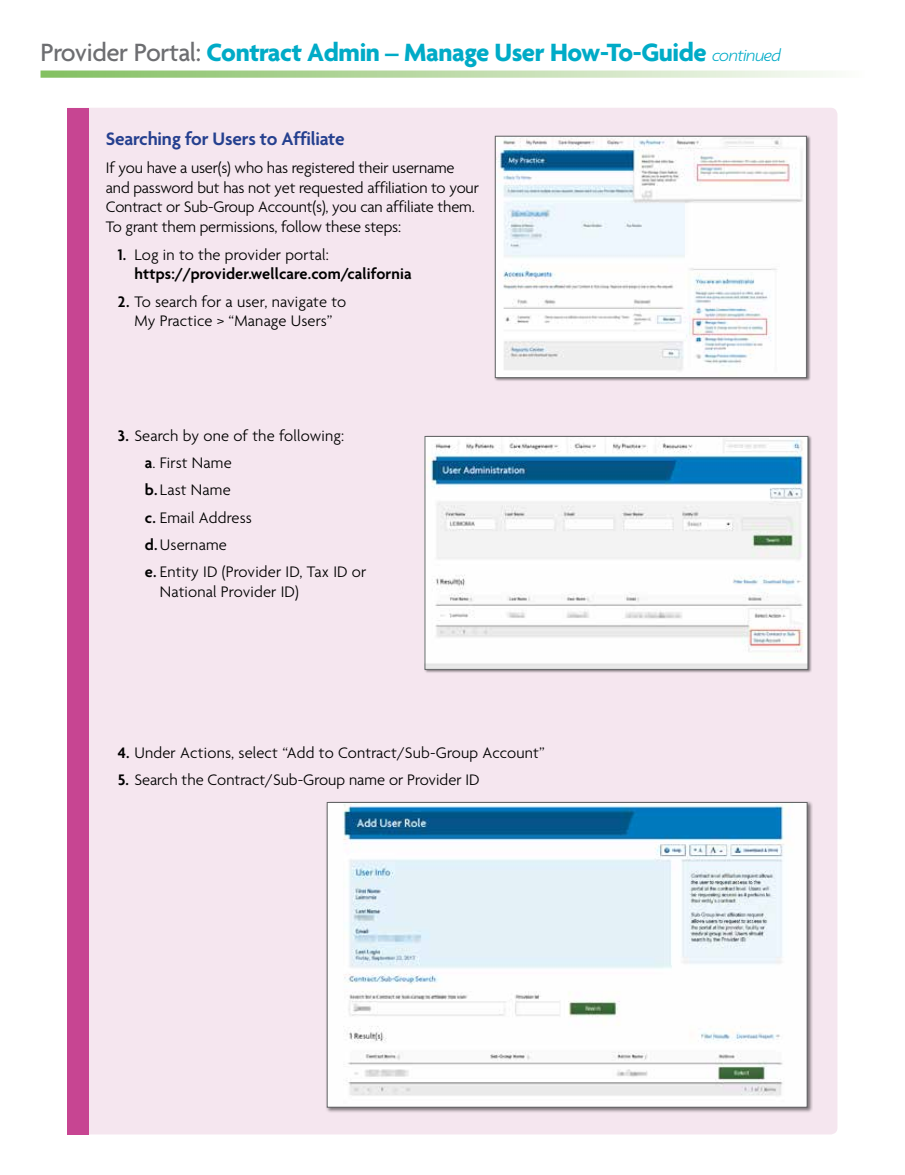
<style>
.page{position:relative;width:905px;height:1175px;background:#fff}
.page>*{position:absolute;margin:0;border:0;box-sizing:border-box;transform-origin:0 0}
.t1{font:700 27px "Agenda";letter-spacing:-.015em;color:#00abc7}
.t2{font:600 19.5px "Agenda";letter-spacing:-.01em;color:#25408f}
.t3{font:300 16.5px/27.3px "Agenda";letter-spacing:-.005em;color:#000}
.t4{font:600 16.5px/19.8px "Agenda";letter-spacing:.01em;color:#000}
.s1{font-weight:500;color:#6d6e71}
.s2{font-weight:300;font-style:italic;font-size:18px}
.s3{font-weight:300}
.s4{font-weight:600}
</style>
<div class="page">
<svg style="left:40px;top:70px;width:793px;height:8px;background:#c2deb1"></svg>
<div style="left:89px;top:108px;width:748px;height:1026px;background:#f5e6ef"></div>
<div style="left:68px;top:108px;width:21px;height:1026px;background:#c74592"></div>
<div style="left:494px;top:135px;width:316px;height:246px;background:#000;opacity:.5"></div>
<img style="left:497px;top:138px;width:307px;height:238px">
<div style="left:495px;top:136px;width:311px;height:242px;border:1px solid #636466"></div>
<div style="left:424px;top:435px;width:388px;height:238px;background:#000;opacity:.5"></div>
<img style="left:426px;top:438px;width:380px;height:229px">
<div style="left:424px;top:436px;width:384px;height:233px;border:1px solid #636466"></div>
<div style="left:325px;top:800px;width:488px;height:313px;background:#000;opacity:.5"></div>
<img style="left:329px;top:804px;width:476px;height:301px">
<div style="left:327px;top:802px;width:480px;height:305px;border:1px solid #636466"></div>
<h1 class="t1" style="left:40px;top:36px;width:742px"><span class="s1">Provider Portal:</span> Contract Admin – Manage User How-To-Guide <span class="s2">continued</span></h1>
<p class="t2" style="left:106px;top:127px;width:240px">Searching for Users to Affiliate</p>
<p class="t3" style="left:106px;top:157px;width:374px;line-height:19.8px">If you have a user(s) who has registered their username and password but has not yet requested affiliation to your Contract or Sub-Group Account(s), you can affiliate them.<br>To grant them permissions, follow these steps:</p>
<p class="t4" style="left:134px;top:244px;width:279px;text-indent:-16px">1. <span class="s3">Log in to the provider portal: </span>https://provider.wellcare.com/california</p>
<p class="t3" style="left:118px;top:291px;width:230px;line-height:19.8px;text-align:center"><span class="s4">2.</span> To search for a user, navigate to<br>My Practice &gt; “Manage Users”</p>
<p class="t3" style="left:145px;top:421px;width:223px;text-indent:-27px"><span class="s4">3.</span> Search by one of the following:<br><span class="s4">a</span>. First Name<br><span class="s4">b.</span> Last Name<br><span class="s4">c.</span> Email Address<br><span class="s4">d.</span>Username<br><span class="s4">e.</span> Entity ID (Provider ID, Tax ID or</p>
<p class="t3" style="left:160px;top:578px;width:140px">National Provider ID)</p>
<p class="t3" style="left:118px;top:738px;width:428px"><span class="s4">4.</span> Under Actions, select “Add to Contract/Sub-Group Account”</p>
<p class="t3" style="left:118px;top:766px;width:363px"><span class="s4">5.</span> Search the Contract/Sub-Group name or Provider ID</p>
</div>
